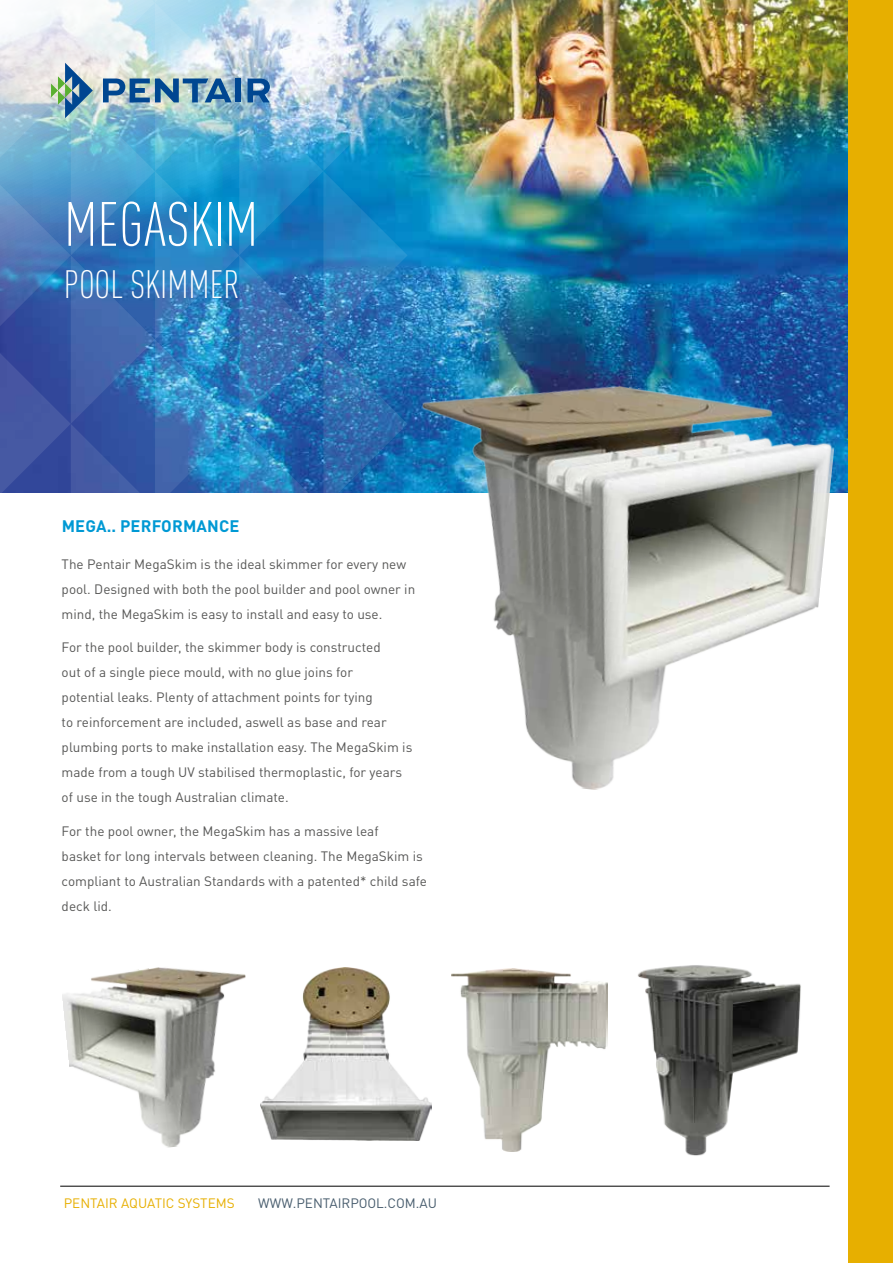
<style>
.page{position:relative;width:893px;height:1263px;background:#fff}
.page>*{position:absolute;margin:0;border:0;box-sizing:border-box;transform-origin:0 0}
.t1{font:300 condensed 61.5px "DIN Pro";color:#fff}
.t2{font:300 condensed 39px "DIN Pro";color:#fff}
.t3{font:700 16.5px "DIN Pro";letter-spacing:.01em;color:#0099d4}
.t4{font:13.5px/25px "DIN Pro";color:#575756}
.t5{font:13.5px "DIN Pro";color:#475c6d}
.t6{font:13.5px "DIN Pro";color:#e7af00}
</style>
<div class="page">
<img style="left:408px;top:0;width:440px;height:492px">
<img style="left:416px;top:367px;width:422px;height:423px">
<img style="left:0;top:0;width:408px;height:1186px">
<div style="left:848px;top:0;width:45px;height:1263px;background:#e7af00"></div>
<hr style="left:60px;top:1186px;width:770px;height:1px;background:#000">
<img style="left:451px;top:968px;width:157px;height:184px">
<img style="left:260px;top:967px;width:172px;height:173px">
<img style="left:60px;top:959px;width:188px;height:197px">
<img style="left:637px;top:965px;width:164px;height:191px">
<h1 class="t1" style="left:64px;top:181px;width:196px">MEGASKIM</h1>
<h2 class="t2" style="left:64px;top:256px;width:177px">POOL SKIMMER</h2>
<p class="t3" style="left:62px;top:513px;width:179px">MEGA.. PERFORMANCE</p>
<p class="t4" style="left:62px;top:550px;width:355px">The Pentair MegaSkim is the ideal skimmer for every new pool. Designed with both the pool builder and pool owner in mind, the MegaSkim is easy to install and easy to use.</p>
<p class="t4" style="left:62px;top:634px;width:352px">For the pool builder, the skimmer body is constructed<br>out of a single piece mould, with no glue joins for<br>potential leaks. Plenty of attachment points for tying<br>to reinforcement are included, aswell as base and rear plumbing ports to make installation easy. The MegaSkim is made from a tough UV stabilised thermoplastic, for years of use in the tough Australian climate.</p>
<p class="t4" style="left:62px;top:817px;width:367px">For the pool owner, the MegaSkim has a massive leaf<br>basket for long intervals between cleaning. The MegaSkim is compliant to Australian Standards with a patented* child safe deck lid.</p>
<p class="t6" style="left:64px;top:1193px;width:172px">PENTAIR AQUATIC SYSTEMS</p>
<p class="t5" style="left:258px;top:1193px;width:180px">WWW.PENTAIRPOOL.COM.AU</p>
</div>
